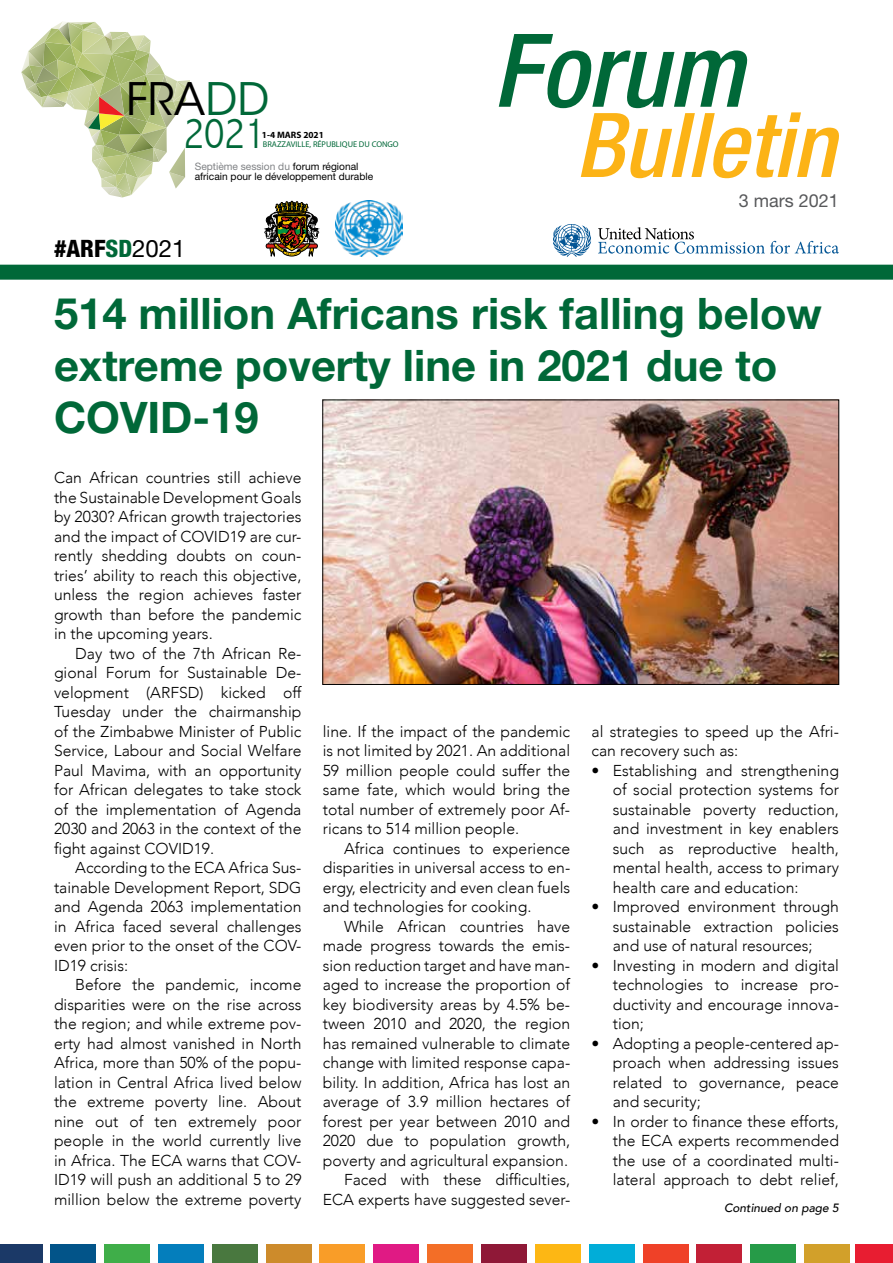
<style>
.page{position:relative;width:893px;height:1263px;background:#fff}
.page>*{position:absolute;margin:0;border:0;box-sizing:border-box;transform-origin:0 0}
.t1{font:italic 500 condensed 101.85px "Helvetica Neue LT Std";color:#006838}
.t2{font:italic 500 condensed 89.4px "Helvetica Neue LT Std";color:#fcb316}
.t3{font:44.55px "ITC Avant Garde Std";color:#000}
.t4{font:300 condensed 44.55px "Abadi";color:#006838}
.t5{font:700 43.5px/52.2px "Helvetica Neue LT Std";color:#006838}
.t6{font:800 condensed 24px "Helvetica Neue LT Std";color:#000}
.t7{font:18px "Helvetica Neue LT Std";color:#58595b}
.t8{font:300 15.75px/19.5px "Avenir";color:#000;text-align:justify}
.t9{font:italic 500 12px "Avenir";color:#000}
.t10{font:10.2px/10.2px "Helvetica Neue LT Std";color:#000}
.t11{font:700 9.3px "Myriad Pro";color:#000}
.t12{font:8.4px "Myriad Pro";color:#006838}
.s1{color:#006838}
.s2{color:#808285}
.s3{font-weight:400;font-stretch:normal}
</style>
<div class="page">
<svg style="left:21px;top:21px;width:169px;height:177px"></svg>
<svg style="left:598px;top:227px;width:241px;height:27px"></svg>
<svg style="left:553px;top:225px;width:38px;height:32px"></svg>
<div style="left:0;top:265px;width:893px;height:15px;background:#006838"></div>
<div style="left:856px;top:1245px;width:37px;height:18px;background:#e81d31"></div>
<div style="left:750px;top:1245px;width:46px;height:18px;background:#269b48"></div>
<div style="left:696px;top:1245px;width:46px;height:18px;background:#c22036"></div>
<div style="left:643px;top:1245px;width:45px;height:18px;background:#ef4128"></div>
<div style="left:589px;top:1245px;width:46px;height:18px;background:#01add8"></div>
<div style="left:535px;top:1245px;width:46px;height:18px;background:#fdb714"></div>
<div style="left:481px;top:1245px;width:46px;height:18px;background:#8f1837"></div>
<div style="left:427px;top:1245px;width:46px;height:18px;background:#f36e27"></div>
<div style="left:373px;top:1245px;width:46px;height:18px;background:#e01a84"></div>
<div style="left:320px;top:1245px;width:45px;height:18px;background:#f99d28"></div>
<div style="left:266px;top:1245px;width:45px;height:18px;background:#cd8b2b"></div>
<div style="left:212px;top:1245px;width:46px;height:18px;background:#49783f"></div>
<div style="left:158px;top:1245px;width:46px;height:18px;background:#047ebc"></div>
<div style="left:104px;top:1245px;width:46px;height:18px;background:#3fae49"></div>
<div style="left:50px;top:1245px;width:46px;height:18px;background:#025489"></div>
<div style="left:0;top:1245px;width:42px;height:18px;background:#1b3967"></div>
<div style="left:804px;top:1245px;width:46px;height:18px;background:#d2a02a"></div>
<svg style="left:264px;top:201px;width:55px;height:56px"></svg>
<img style="left:335px;top:200px;width:68px;height:57px">
<img style="left:325px;top:402px;width:512px;height:281px">
<div style="left:323px;top:400px;width:516px;height:285px;border:1px solid #000"></div>
<h3 class="t3" style="left:126px;top:72px;width:145px">FRA<span class="s1">DD</span></h3>
<h3 class="t4" style="left:184px;top:107px;width:83px">2021</h3>
<p class="t11" style="left:262px;top:129px;width:64px">1-4 MARS 2021</p>
<p class="t12" style="left:263px;top:139px;width:137px">BRAZZAVILLE, RÉPUBLIQUE DU CONGO</p>
<p class="t10" style="left:195px;top:161px;width:180px"><span class="s2">Septième session du</span> forum régional africain pour le développement durable</p>
<h3 class="t6" style="left:54px;top:233px;width:133px">#ARF<span class="s1">SD</span><span class="s3">2021</span></h3>
<h1 class="t1" style="left:493px;top:10px;width:252px">Forum</h1>
<h2 class="t2" style="left:575px;top:92px;width:261px">Bulletin</h2>
<p class="t7" style="left:739px;top:190px;width:102px">3 mars 2021</p>
<h3 class="t5" style="left:54px;top:286px;width:769px">514 million Africans risk falling below extreme poverty line in 2021 due to<br>COVID-19</h3>
<p class="t8" style="left:54px;top:468px;width:249px">Can African countries still achieve the Sustainable Development Goals by 2030? African growth trajectories and the impact of COVID19 are cur&shy;rently shedding doubts on coun&shy;tries’ ability to reach this objective, unless the region achieves faster growth than before the pandemic in the upcoming years.</p>
<p class="t8" style="left:54px;top:643px;width:249px;text-indent:21px">Day two of the 7th African Re&shy;gional Forum for Sustainable De&shy;velopment (ARFSD) kicked off Tuesday under the chairmanship of the Zimbabwe Minister of Public Service, Labour and Social Welfare Paul Mavima, with an opportunity for African delegates to take stock of the implementation of Agenda 2030 and 2063 in the context of the fight against COVID19.</p>
<p class="t8" style="left:54px;top:858px;width:249px;text-indent:21px">According to the ECA Africa Sus&shy;tainable Development Report, SDG and Agenda 2063 implementation in Africa faced several challenges even prior to the onset of the COV-ID19 crisis:</p>
<p class="t8" style="left:54px;top:975px;width:249px;text-indent:21px">Before the pandemic, income disparities were on the rise across the region; and while extreme pov&shy;erty had almost vanished in North Africa, more than 50% of the popu&shy;lation in Central Africa lived below the extreme poverty line. About nine out of ten extremely poor people in the world currently live in Africa. The ECA warns that COV-ID19 will push an additional 5 to 29 million below the extreme poverty</p>
<p class="t8" style="left:591px;top:721px;width:249px">al strategies to speed up the Afri&shy;can recovery such as:</p>
<p class="t8" style="left:613px;top:760px;width:228px;text-indent:-21px">• Establishing and strengthening of social protection systems for sustainable poverty reduction, and investment in key enablers such as reproductive health, mental health, access to primary health care and education:</p>
<p class="t8" style="left:613px;top:897px;width:228px;text-indent:-21px">• Improved environment through sustainable extraction policies and use of natural resources;</p>
<p class="t8" style="left:613px;top:955px;width:228px;text-indent:-21px">• Investing in modern and digital technologies to increase pro&shy;ductivity and encourage innova&shy;tion;</p>
<p class="t8" style="left:613px;top:1033px;width:228px;text-indent:-21px">• Adopting a people-centered ap&shy;proach when addressing issues related to governance, peace and security;</p>
<p class="t8" style="left:613px;top:1111px;width:228px;text-indent:-21px">• In order to finance these efforts, the ECA experts recommended the use of a coordinated multi&shy;lateral approach to debt relief,</p>
<p class="t8" style="left:323px;top:721px;width:249px">line. If the impact of the pandemic is not limited by 2021. An additional 59 million people could suffer the same fate, which would bring the total number of extremely poor Af&shy;ricans to 514 million people.</p>
<p class="t8" style="left:323px;top:838px;width:249px;text-indent:21px">Africa continues to experience disparities in universal access to en&shy;ergy, electricity and even clean fuels and technologies for cooking.</p>
<p class="t8" style="left:323px;top:916px;width:249px;text-align:right">While African countries have made progress towards the emis&shy;sion reduction target and have man&shy;aged to increase the proportion of key biodiversity areas by 4.5% be&shy;tween 2010 and 2020, the region has remained vulnerable to climate change with limited response capa&shy;bility. In addition, Africa has lost an average of 3.9 million hectares of forest per year between 2010 and 2020 due to population growth, poverty and agricultural expansion.<br>Faced with these difficulties, ECA experts have suggested sever-</p>
<p class="t9" style="left:724px;top:1200px;width:116px">Continued on page 5</p>
</div>
